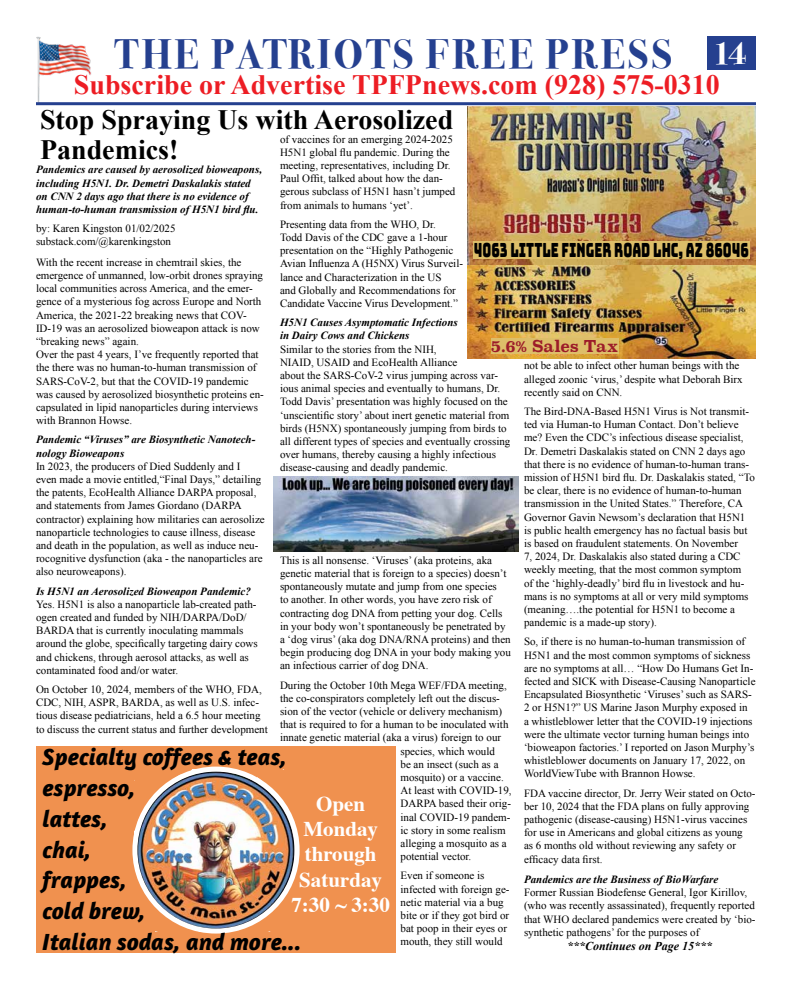
<style>
.page{position:relative;width:792px;height:990px;background:#fff}
.page>*{position:absolute;margin:0;border:0;box-sizing:border-box;transform-origin:0 0}
.t1{font:700 41px "Bodoni Svty Two ITCTT";letter-spacing:.075em;color:#25408f}
.t2{font:700 28px "Times New Roman";color:#ed1d24}
.t3{font:700 28px/30px "Times New Roman";color:#000}
.t4{font:italic 700 24px/30.9px "Amaranth";color:#000}
.t5{font:700 21px/25.2px "Times";color:#fff;text-align:center}
.t6{font:19.5px "Bungee";color:#000;scale:.63 1}
.t7{font:700 16px "Superclarendon";color:#9c1c29;scale:.94 1}
.t8{font:italic 700 12px "Times New Roman";color:#000}
.t9{font:11px/13.2px "Times New Roman";color:#000}
.t10{font:italic 700 11px/13.2px "Times New Roman";color:#000}
.s1{font-size:33px;color:#fff}
</style>
<div class="page">
<div style="left:707px;top:36px;width:49px;height:33px;background:#25408f"></div>
<img style="left:36px;top:37px;width:56px;height:65px">
<hr style="left:36px;top:102px;width:720px;height:3px;background:#25408f">
<img style="left:468px;top:106px;width:288px;height:252px">
<div style="left:473px;top:241px;width:276px;height:17px;background:#ddbe69"></div>
<div style="left:491px;top:339px;width:128px;height:15px;background:#ddbe69"></div>
<div style="left:36px;top:746px;width:360px;height:207px;background:#f0914f"></div>
<img style="left:138px;top:773px;width:156px;height:155px">
<img style="left:138px;top:862px;width:63px;height:70px">
<img style="left:229px;top:870px;width:68px;height:62px">
<img style="left:133px;top:769px;width:61px;height:69px">
<img style="left:233px;top:768px;width:66px;height:73px">
<div style="left:132px;top:767px;width:168px;height:167px;border:5px solid #fff;border-radius:50%"></div>
<img style="left:273px;top:477px;width:245px;height:75px">
<h1 class="t1" style="left:115px;top:20px;width:634px">THE PATRIOTS FREE PRESS <span class="s1">14</span></h1>
<h2 class="t2" style="left:74px;top:65px;width:648px">Subscribe or Advertise TPFPnews.com (928) 575-0310</h2>
<h2 class="t3" style="left:40px;top:104px;width:415px">Stop Spraying Us with Aerosolized<br>Pandemics!</h2>
<p class="t9" style="left:280px;top:132px;width:177px">of vaccines for an emerging 2024-2025<br>H5N1 global flu pandemic. During the meeting, representatives, including Dr.<br>Paul Offit, talked about how the dan&shy;gerous subclass of H5N1 hasn’t jumped from animals to humans ‘yet’.</p>
<p class="t9" style="left:280px;top:217px;width:185px">Presenting data from the WHO, Dr.<br>Todd Davis of the CDC gave a 1-hour presentation on the “Highly Pathogenic Avian Influenza A (H5NX) Virus Surveil&shy;lance and Characterization in the US<br>and Globally and Recommendations for Candidate Vaccine Virus Development.”</p>
<p class="t10" style="left:280px;top:316px;width:179px">H5N1 Causes Asymptomatic Infections in Dairy Cows and Chickens</p>
<p class="t9" style="left:280px;top:342px;width:232px">Similar to the stories from the NIH,<br>NIAID, USAID and EcoHealth Alliance<br>about the SARS-CoV-2 virus jumping across var&shy;ious animal species and eventually to humans, Dr.<br>Todd Davis’ presentation was highly focused on the ‘unscientific story’ about inert genetic material from birds (H5NX) spontaneously jumping from birds to all different types of species and eventually crossing over humans, thereby causing a highly infectious disease-causing and deadly pandemic.</p>
<p class="t10" style="left:36px;top:163px;width:228px">Pandemics are caused by aerosolized bioweapons, including H5N1. Dr. Demetri Daskalakis stated on CNN 2 days ago that there is no evidence of human-to-human transmission of H5N1 bird flu.</p>
<p class="t9" style="left:36px;top:222px;width:141px">by: Karen Kingston 01/02/2025 substack.com/@karenkingston</p>
<p class="t9" style="left:36px;top:255px;width:229px">With the recent increase in chemtrail skies, the emergence of unmanned, low-orbit drones spraying local communities across America, and the emer&shy;gence of a mysterious fog across Europe and North America, the 2021-22 breaking news that COV-ID-19 was an aerosolized bioweapon attack is now “breaking news” again.<br>Over the past 4 years, I’ve frequently reported that the there was no human-to-human transmission of SARS-CoV-2, but that the COVID-19 pandemic was caused by aerosolized biosynthetic proteins en&shy;capsulated in lipid nanoparticles during interviews with Brannon Howse.</p>
<p class="t10" style="left:36px;top:433px;width:221px">Pandemic “Viruses” are Biosynthetic Nanotech&shy;nology Bioweapons</p>
<p class="t9" style="left:36px;top:459px;width:230px">In 2023, the producers of Died Suddenly and I<br>even made a movie entitled,“Final Days,” detailing the patents, EcoHealth Alliance DARPA proposal, and statements from James Giordano (DARPA contractor) explaining how militaries can aerosolize nanoparticle technologies to cause illness, disease and death in the population, as well as induce neu&shy;rocognitive dysfunction (aka - the nanoparticles are also neuroweapons).</p>
<p class="t10" style="left:36px;top:584px;width:217px">Is H5N1 an Aerosolized Bioweapon Pandemic?</p>
<p class="t9" style="left:36px;top:597px;width:223px">Yes. H5N1 is also a nanoparticle lab-created path&shy;ogen created and funded by NIH/DARPA/DoD/ BARDA that is currently inoculating mammals around the globe, specifically targeting dairy cows and chickens, through aerosol attacks, as well as contaminated food and/or water.</p>
<p class="t9" style="left:36px;top:683px;width:233px">On October 10, 2024, members of the WHO, FDA, CDC, NIH, ASPR, BARDA, as well as U.S. infec&shy;tious disease pediatricians, held a 6.5 hour meeting to discuss the current status and further development</p>
<h3 class="t6" style="left:474px;top:239px;width:438px">4063 LITTLE FINGER ROAD LHC, AZ 86046</h3>
<h3 class="t7" style="left:491px;top:334px;width:137px">5.6% Sales Tax</h3>
<p class="t9" style="left:524px;top:359px;width:220px">not be able to infect other human beings with the alleged zoonic ‘virus,’ despite what Deborah Birx recently said on CNN.</p>
<p class="t9" style="left:524px;top:405px;width:233px">The Bird-DNA-Based H5N1 Virus is Not transmit&shy;ted via Human-to Human Contact. Don’t believe me? Even the CDC’s infectious disease specialist, Dr. Demetri Daskalakis stated on CNN 2 days ago that there is no evidence of human-to-human trans&shy;mission of H5N1 bird flu. Dr. Daskalakis stated, “To be clear, there is no evidence of human-to-human transmission in the United States.” Therefore, CA Governor Gavin Newsom’s declaration that H5N1 is public health emergency has no factual basis but is based on fraudulent statements. On November<br>7, 2024, Dr. Daskalakis also stated during a CDC weekly meeting, that the most common symptom<br>of the ‘highly-deadly’ bird flu in livestock and hu&shy;mans is no symptoms at all or very mild symptoms (meaning….the potential for H5N1 to become a pandemic is a made-up story).</p>
<p class="t9" style="left:524px;top:635px;width:233px">So, if there is no human-to-human transmission of H5N1 and the most common symptoms of sickness are no symptoms at all… “How Do Humans Get In&shy;fected and SICK with Disease-Causing Nanoparticle Encapsulated Biosynthetic ‘Viruses’ such as SARS-2 or H5N1?” US Marine Jason Murphy exposed in<br>a whistleblower letter that the COVID-19 injections were the ultimate vector turning human beings into ‘bioweapon factories.’ I reported on Jason Murphy’s whistleblower documents on January 17, 2022, on WorldViewTube with Brannon Howse.</p>
<p class="t9" style="left:524px;top:786px;width:233px">FDA vaccine director, Dr. Jerry Weir stated on Octo&shy;ber 10, 2024 that the FDA plans on fully approving pathogenic (disease-causing) H5N1-virus vaccines for use in Americans and global citizens as young<br>as 6 months old without reviewing any safety or efficacy data first.</p>
<p class="t10" style="left:524px;top:872px;width:196px">Pandemics are the Business of BioWarfare</p>
<p class="t9" style="left:524px;top:886px;width:233px">Former Russian Biodefense General, Igor Kirillov, (who was recently assassinated), frequently reported that WHO declared pandemics were created by ‘bio&shy;synthetic pathogens’ for the purposes of</p>
<p class="t8" style="left:567px;top:938px;width:147px">***Continues on Page 15***</p>
<p class="t9" style="left:280px;top:553px;width:232px">This is all nonsense. ‘Viruses’ (aka proteins, aka genetic material that is foreign to a species) doesn’t spontaneously mutate and jump from one species<br>to another. In other words, you have zero risk of contracting dog DNA from petting your dog. Cells in your body won’t spontaneously be penetrated by a ‘dog virus’ (aka dog DNA/RNA proteins) and then begin producing dog DNA in your body making you an infectious carrier of dog DNA.</p>
<p class="t9" style="left:280px;top:678px;width:228px">During the October 10th Mega WEF/FDA meeting,</p>
<p class="t9" style="left:280px;top:691px;width:221px">the co-conspirators completely left out the discus-</p>
<p class="t9" style="left:280px;top:705px;width:224px">sion of the vector (vehicle or delivery mechanism)</p>
<p class="t9" style="left:280px;top:718px;width:230px">that is required to for a human to be inoculated with</p>
<p class="t9" style="left:280px;top:731px;width:223px">innate genetic material (aka a virus) foreign to our</p>
<p class="t9" style="left:401px;top:744px;width:96px">species, which would</p>
<p class="t9" style="left:401px;top:757px;width:100px">be an insect (such as a</p>
<p class="t9" style="left:401px;top:771px;width:105px">mosquito) or a vaccine.</p>
<p class="t9" style="left:401px;top:784px;width:113px">At least with COVID-19,</p>
<p class="t9" style="left:401px;top:797px;width:112px">DARPA based their orig-</p>
<p class="t9" style="left:401px;top:810px;width:111px">inal COVID-19 pandem-</p>
<p class="t9" style="left:401px;top:823px;width:107px">ic story in some realism</p>
<p class="t9" style="left:401px;top:837px;width:108px">alleging a mosquito as a</p>
<p class="t9" style="left:401px;top:850px;width:72px">potential vector.</p>
<p class="t9" style="left:401px;top:869px;width:111px">Even if someone is infected with foreign ge&shy;netic material via a bug bite or if they got bird or bat poop in their eyes or mouth, they still would</p>
<h3 class="t4" style="left:42px;top:741px;width:261px">Specialty coffees &amp; teas, espresso,<br>lattes,<br>chai,<br>frappes,<br>cold brew,<br>Italian sodas, and more...</h3>
<h3 class="t5" style="left:291px;top:789px;width:100px">Open<br>Monday through<br>Saturday<br>7:30 ~ 3:30</h3>
</div>
